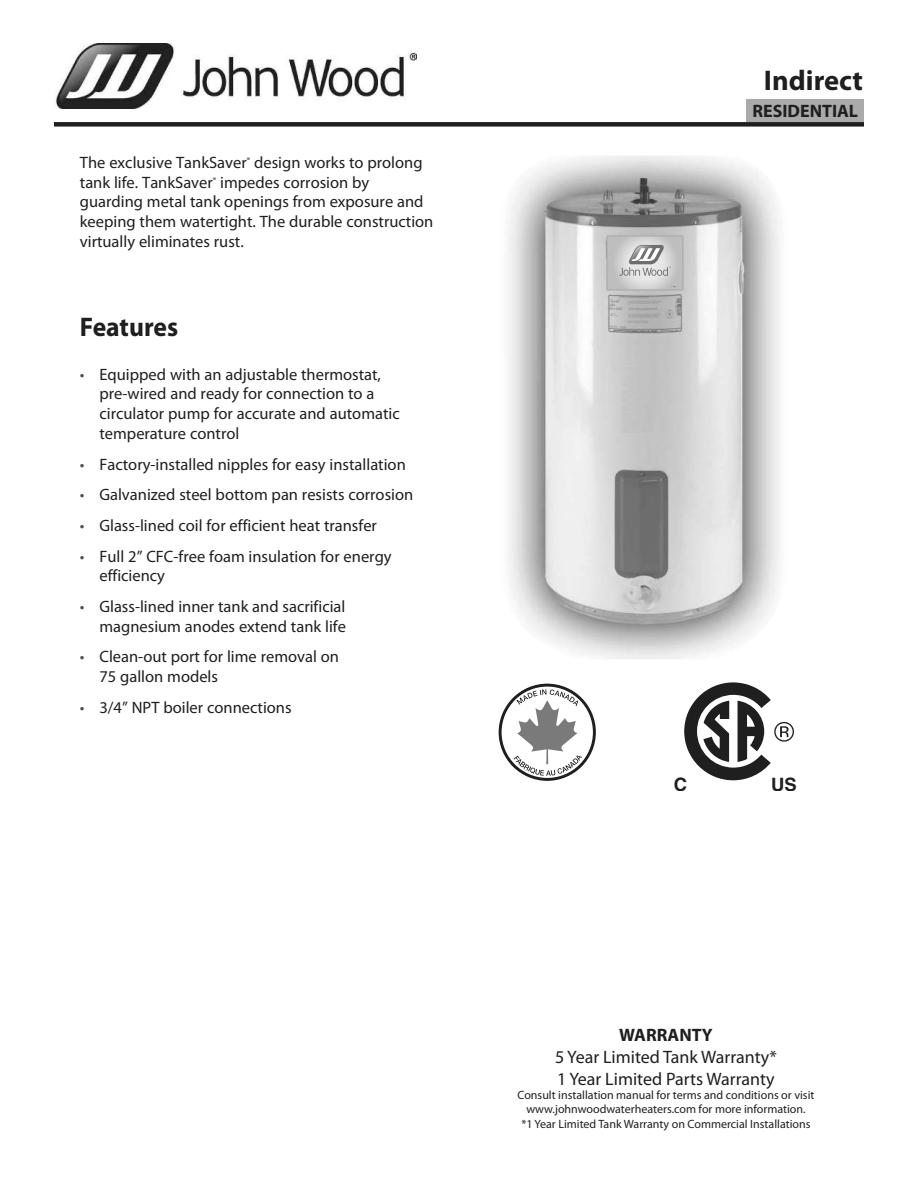
<style>
.page{position:relative;width:918px;height:1188px;background:#fff}
.page>*{position:absolute;margin:0;border:0;box-sizing:border-box;transform-origin:0 0}
.t1{font:700 28.5px "Myriad Pro";color:#1f1f1f}
.t2{font:700 27px "Myriad Pro";color:#1f1f1f;scale:.95 1}
.t3{font:700 18.45px "Helvetica";color:#1f1f1f}
.t4{font:18px/21.6px "Myriad Pro";color:#1f1f1f}
.t5{font:700 18px "Myriad Pro";color:#1f1f1f}
.t6{font:16.5px/19.8px "Myriad Pro";color:#1f1f1f}
.t7{font:12px/14.4px "Myriad Pro";color:#1f1f1f;text-align:center}
.s1{color:#505050}
</style>
<div class="page">
<img style="left:54px;top:43px;width:362px;height:65px">
<div style="left:54px;top:122px;width:810px;height:5px;background:#1f1f1f"></div>
<div style="left:747px;top:99px;width:117px;height:23px;background:#aaa"></div>
<img style="left:508px;top:156px;width:272px;height:503px">
<svg style="left:606px;top:235px;width:78px;height:56px;background:#c4c4c4"></svg>
<svg style="left:684px;top:682px;width:110px;height:98px"></svg>
<svg style="left:499px;top:684px;width:97px;height:97px"></svg>
<p class="t6" style="left:80px;top:154px;width:355px">The exclusive TankSaver<sup>®</sup> design works to prolong tank life. TankSaver<sup>®</sup> impedes corrosion by guarding metal tank openings from exposure and keeping them watertight. The durable construction virtually eliminates rust.</p>
<h2 class="t2" style="left:80px;top:317px;width:105px">Features</h2>
<p class="t6" style="left:99px;top:366px;width:302px;text-indent:-20px"><span class="s1">•</span> Equipped with an adjustable thermostat, pre-wired and ready for connection to a circulator pump for accurate and automatic temperature control</p>
<p class="t6" style="left:80px;top:456px;width:327px"><span class="s1">•</span> Factory-installed nipples for easy installation</p>
<p class="t6" style="left:80px;top:486px;width:335px"><span class="s1">•</span> Galvanized steel bottom pan resists corrosion</p>
<p class="t6" style="left:80px;top:517px;width:299px"><span class="s1">•</span> Glass-lined coil for efficient heat transfer</p>
<p class="t6" style="left:99px;top:547px;width:294px;text-indent:-20px"><span class="s1">•</span> Full 2” CFC-free foam insulation for energy efficiency</p>
<p class="t6" style="left:80px;top:598px;width:268px;text-align:right"><span class="s1">•</span> Glass-lined inner tank and sacrificial magnesium anodes extend tank life</p>
<p class="t6" style="left:99px;top:648px;width:241px;text-indent:-20px"><span class="s1">•</span> Clean-out port for lime removal on<br>75 gallon models</p>
<p class="t6" style="left:80px;top:699px;width:213px"><span class="s1">•</span> 3/4” NPT boiler connections</p>
<h1 class="t1" style="left:764px;top:70px;width:101px">Indirect</h1>
<p class="t5" style="left:752px;top:104px;width:107px">RESIDENTIAL</p>
<p class="t3" style="left:674px;top:774px;width:15px">C</p>
<p class="t3" style="left:771px;top:774px;width:27px">US</p>
<p class="t5" style="left:619px;top:1029px;width:95px">WARRANTY</p>
<p class="t4" style="left:555px;top:1048px;width:223px">5 Year Limited Tank Warranty*<br>1 Year Limited Parts Warranty</p>
<p class="t7" style="left:518px;top:1089px;width:298px">Consult installation manual for terms and conditions or visit www.johnwoodwaterheaters.com for more information.<br>*1 Year Limited Tank Warranty on Commercial Installations</p>
</div>
